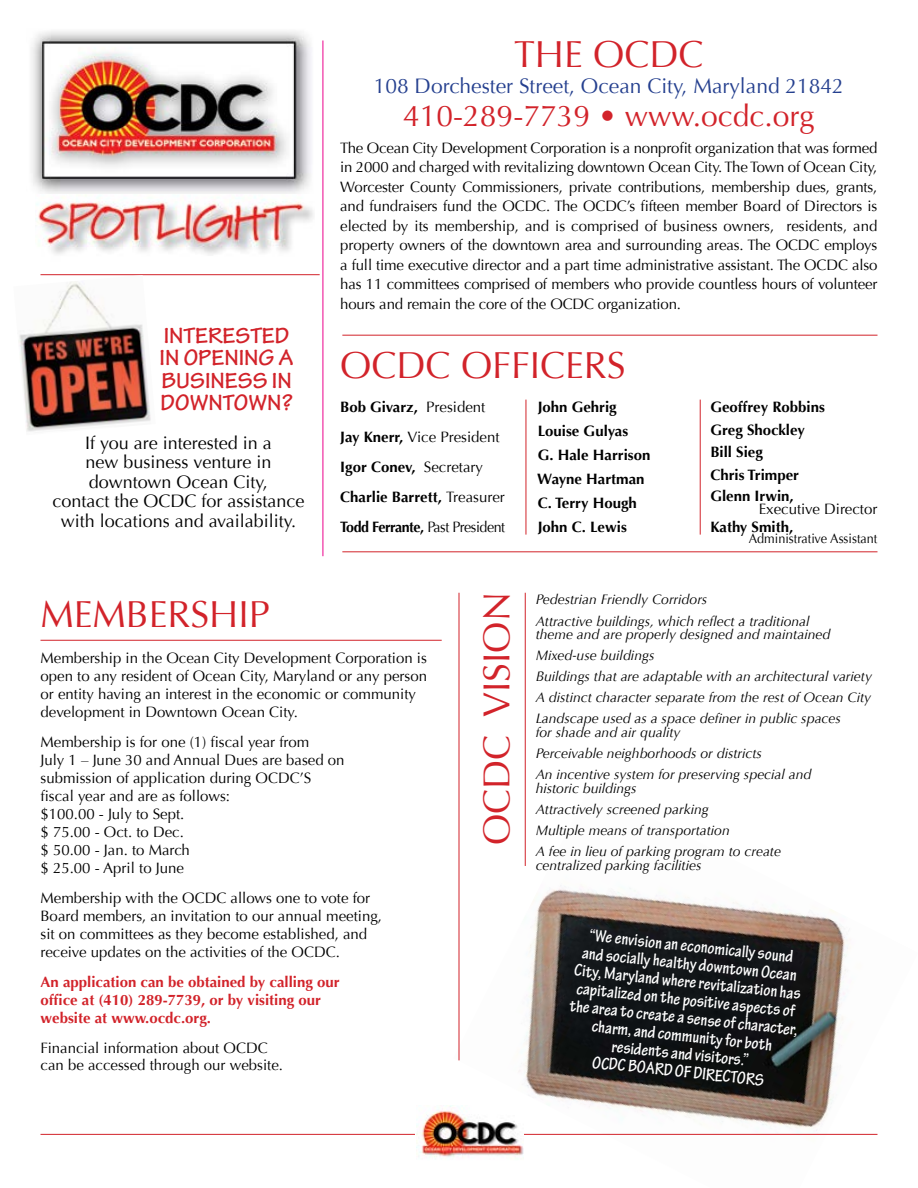
<style>
.page{position:relative;width:918px;height:1188px;background:#fff}
.page>*{position:absolute;margin:0;border:0;box-sizing:border-box;transform-origin:0 0}
.t1{font:37.5px "Optima";color:#d2232a}
.t2{font:30px "Optima";color:#d2232a}
.t3{font:700 23.55px/22.2px "Tekton Pro";color:#d2232a}
.t4{font:21px "Optima";color:#25408f}
.t5{font:700 condensed 18px/18px "Tekton Pro";color:#fff;text-align:center}
.t6{font:18px/19.5px "Optima";color:#000;text-align:center}
.t7{font:15px/18px "Optima";color:#000}
.t8{font:700 15px/24px "Optima";color:#000}
.t9{font:700 15px/18px "Optima";color:#d2232a}
.t10{font:italic 13.95px/21px "Optima";color:#000}
.t11{font:13.5px "Optima";color:#000;scale:.94 1}
.s1{font-weight:400}
</style>
<div class="page">
<img style="left:458px;top:787px;width:420px;height:347px">
<hr style="left:40px;top:1134px;width:838px;height:1px;background:#d2232a">
<img style="left:416px;top:1105px;width:108px;height:54px">
<img style="left:31px;top:31px;width:280px;height:163px">
<img style="left:36px;top:195px;width:277px;height:60px">
<hr style="left:459px;top:593px;width:1px;height:467px;background:#d2232a">
<hr style="left:525px;top:593px;width:1px;height:273px;background:#d2232a">
<hr style="left:40px;top:640px;width:402px;height:1px;background:#d2232a">
<hr style="left:40px;top:274px;width:280px;height:1px;background:#d2232a">
<hr style="left:342px;top:551px;width:536px;height:1px;background:#d2232a">
<hr style="left:342px;top:335px;width:536px;height:1px;background:#d2232a">
<hr style="left:526px;top:400px;width:1px;height:135px;background:#d2232a">
<hr style="left:700px;top:400px;width:1px;height:135px;background:#d2232a">
<hr style="left:323px;top:40px;width:1px;height:516px;background:#ec008c">
<img style="left:19px;top:275px;width:137px;height:157px">
<h3 class="t3" style="left:160px;top:325px;width:135px">INTERESTED<br>IN OPENING A<br>BUSINESS IN<br>DOWNTOWN?</h3>
<p class="t6" style="left:52px;top:433px;width:254px">If you are interested in a<br>new business venture in downtown Ocean City,<br>contact the OCDC for assistance with locations and availability.</p>
<h1 class="t1" style="left:514px;top:33px;width:191px">THE OCDC</h1>
<h3 class="t4" style="left:374px;top:73px;width:472px">108 Dorchester Street, Ocean City, Maryland 21842</h3>
<h2 class="t2" style="left:403px;top:98px;width:413px">410-289-7739 • www.ocdc.org</h2>
<p class="t7" style="left:340px;top:138px;width:539px;line-height:19.5px;text-align:justify">The Ocean City Development Corporation is a nonprofit organization that was formed in 2000 and charged with revitalizing downtown Ocean City. The Town of Ocean City, Worcester County Commissioners, private contributions, membership dues, grants, and fundraisers fund the OCDC. The OCDC’s fifteen member Board of Directors is elected by its membership, and is comprised of business owners, residents, and property owners of the downtown area and surrounding areas. The OCDC employs a full time executive director and a part time administrative assistant. The OCDC also has 11 committees comprised of members who provide countless hours of volunteer hours and remain the core of the OCDC organization.</p>
<h1 class="t1" style="left:340px;top:344px;width:287px">OCDC OFFICERS</h1>
<p class="t8" style="left:340px;top:392px;width:167px;line-height:30px">Bob Givarz, <span class="s1">President<br></span>Jay Knerr, <span class="s1">Vice President<br></span>I gor Conev, <span class="s1">Secretary<br></span>Charlie Barrett, <span class="s1">Treasurer<br></span>Todd Ferrante, <span class="s1">Past President</span></p>
<p class="t8" style="left:537px;top:395px;width:115px">John Gehrig<br>Louise Gulyas<br>G. Hale Harrison<br>Wayne Hartman<br>C. Terry Hough<br>John C. Lewis</p>
<p class="t8" style="left:710px;top:396px;width:116px;line-height:22.5px">Geoffrey Robbins<br>Greg Shockley<br>Bill Sieg<br>Chris Trimper</p>
<p class="t8" style="left:710px;top:484px;width:85px">Glenn I rwin,</p>
<p class="t7" style="left:759px;top:500px;width:120px">Executive Director</p>
<p class="t8" style="left:710px;top:515px;width:84px">Kathy Smith,</p>
<p class="t11" style="left:749px;top:530px;width:138px">Administrative Assistant</p>
<h1 class="t1" style="left:40px;top:593px;width:57px">Membe</h1>
<h1 class="t1" style="left:168px;top:593px;width:44px">rship</h1>
<p class="t7" style="left:40px;top:649px;width:388px">Membership in the Ocean City Development Corporation is open to any resident of Ocean City, Maryland or any person or entity having an interest in the economic or community development in Downtown Ocean City.</p>
<p class="t7" style="left:40px;top:733px;width:306px">Membership is for one (1) fiscal year from<br>July 1 – June 30 and Annual Dues are based on submission of application during OCDC’S fiscal year and are as follows:<br>$100.00 - July to Sept.<br>$ 75.00 - Oct. to Dec.<br>$ 50.00 - Jan. to March<br>$ 25.00 - April to June</p>
<p class="t7" style="left:40px;top:889px;width:343px">Membership with the OCDC allows one to vote for Board members, an invitation to our annual meeting, sit on committees as they become established, and receive updates on the activities of the OCDC.</p>
<p class="t9" style="left:40px;top:973px;width:301px">An application can be obtained by calling our office at (410) 289-7739, or by visiting our website at www.ocdc.org.</p>
<p class="t7" style="left:40px;top:1040px;width:244px;line-height:16.5px">Financial information about OCDC can be accessed through our website.</p>
<h1 class="t1" style="left:475px;top:845px;width:254px;rotate:-90deg">OCDC VISION</h1>
<p class="t10" style="left:536px;top:589px;width:275px">Pedestrian Friendly Corridors<br>Attractive buildings, which reflect a traditional</p>
<p class="t10" style="left:536px;top:624px;width:338px">theme and are properly designed and maintained Mixed-use buildings<br>Buildings that are adaptable with an architectural variety A distinct character separate from the rest of Ocean City Landscape used as a space definer in public spaces</p>
<p class="t10" style="left:536px;top:722px;width:277px">for shade and air quality<br>Perceivable neighborhoods or districts<br>An incentive system for preserving special and</p>
<p class="t10" style="left:536px;top:778px;width:247px">historic buildings<br>Attractively screened parking<br>Multiple means of transportation<br>A fee in lieu of parking program to create</p>
<p class="t10" style="left:536px;top:855px;width:167px">centralized parking facilities</p>
<p class="t5" style="left:578px;top:925px;width:231px;rotate:6deg">“We envision an economically sound and socially healthy downtown Ocean City, Maryland where revitalization has capitalized on the positive aspects of the area to create a sense of character, charm, and community for both residents and visitors.”<br>OCDC BOARD OF DIRECTORS</p>
</div>
